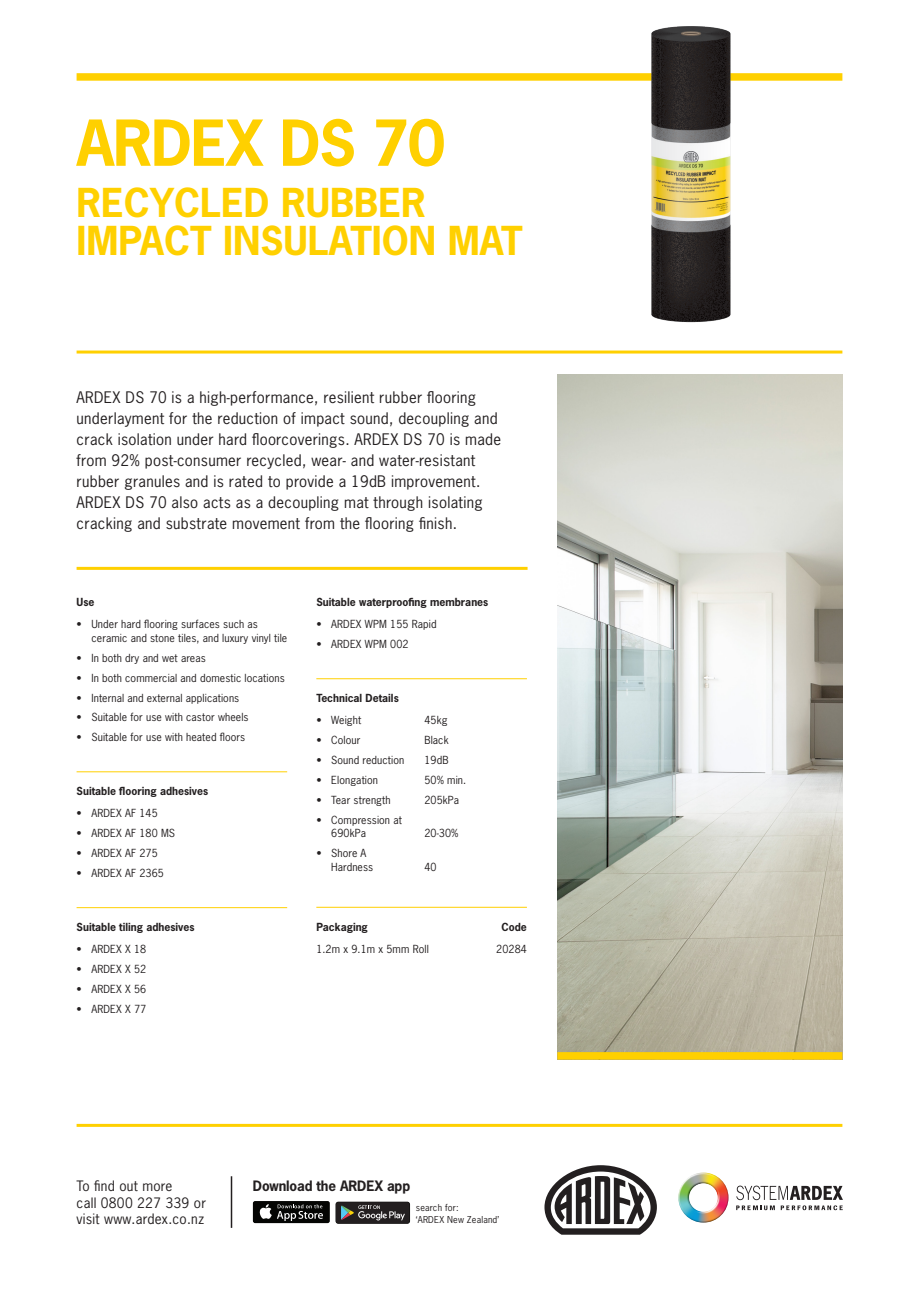
<style>
.page{position:relative;width:919px;height:1289px;background:#fff}
.page>*{position:absolute;margin:0;border:0;box-sizing:border-box;transform-origin:0 0}
.t1{font:700 59.55px "News Gothic Std";letter-spacing:-.02em;color:#ffd000}
.t2{font:700 37.5px/37.5px "News Gothic Std";color:#ffd000}
.Body{font:15px/21px "News Gothic Std";letter-spacing:.02em;color:#231f20}
.t3{font:13.5px/16.5px "News Gothic Std";letter-spacing:.02em;color:#231f20}
.t4{font:700 13.5px "News Gothic Std";letter-spacing:-.01em;color:#231f20}
.Product_code{font:10.5px/13.5px "News Gothic Std";letter-spacing:.01em;color:#231f20}
.Subheading_2{font:700 10.5px "News Gothic Std";color:#231f20}
.t5{font:9px/12px "News Gothic Std";letter-spacing:.02em;color:#231f20}
</style>
<div class="page">
<img style="left:678px;top:1172px;width:50px;height:50px">
<svg style="left:736px;top:1185px;width:106px;height:25px"></svg>
<hr style="left:77px;top:1123px;width:765px;height:3px;background:#ffd000">
<svg style="left:544px;top:1165px;width:112px;height:69px"></svg>
<div style="left:253px;top:1200px;width:77px;height:23px;background:#040503;border-radius:2px"></div>
<svg style="left:259px;top:1204px;width:64px;height:16px"></svg>
<svg style="left:335px;top:1201px;width:75px;height:22px"></svg>
<div style="left:336px;top:1202px;width:73px;height:21px;background:#231f20;border-radius:2px"></div>
<svg style="left:341px;top:1205px;width:64px;height:15px"></svg>
<hr style="left:231px;top:1176px;width:1px;height:51px;background:#231f20">
<img style="left:557px;top:374px;width:285px;height:678px">
<hr style="left:77px;top:350px;width:765px;height:3px;background:#ffd000">
<hr style="left:77px;top:567px;width:450px;height:3px;background:#ffd000">
<div style="left:77px;top:73px;width:765px;height:8px;background:#ffd000"></div>
<div style="left:557px;top:1052px;width:285px;height:7px;background:#ffd000"></div>
<img style="left:607px;top:27px;width:167px;height:295px">
<hr style="left:77px;top:771px;width:210px;height:1px;background:#ffd000">
<hr style="left:77px;top:907px;width:210px;height:1px;background:#ffd000">
<hr style="left:316px;top:678px;width:211px;height:1px;background:#ffd000">
<hr style="left:316px;top:906px;width:211px;height:1px;background:#ffd000">
<p class="t1" style="left:77px;top:104px;width:370px">ARDEX DS 70</p>
<p class="t2" style="left:77px;top:184px;width:447px">RECYCLED RUBBER<br>IMPACT INSULATION MAT</p>
<p class="Body" style="left:77px;top:387px;width:426px">ARDEX DS 70 is a high-performance, resilient rubber flooring underlayment for the reduction of impact sound, decoupling and crack isolation under hard floorcoverings. ARDEX DS 70 is made from 92% post-consumer recycled, wear- and water-resistant rubber granules and is rated to provide a 19dB improvement.<br>ARDEX DS 70 also acts as a decoupling mat through isolating cracking and substrate movement from the flooring finish.</p>
<p class="Subheading_2" style="left:77px;top:595px;width:19px">Use</p>
<p class="Product_code" style="left:91px;top:617px;width:197px;text-indent:-15px">• Under hard flooring surfaces such as ceramic and stone tiles, and luxury vinyl tile</p>
<p class="Product_code" style="left:77px;top:651px;width:131px">• In both dry and wet areas</p>
<p class="Product_code" style="left:77px;top:670px;width:210px">• In both commercial and domestic locations</p>
<p class="Product_code" style="left:77px;top:690px;width:164px">• Internal and external applications</p>
<p class="Product_code" style="left:77px;top:710px;width:173px">• Suitable for use with castor wheels</p>
<p class="Product_code" style="left:77px;top:730px;width:170px">• Suitable for use with heated floors</p>
<p class="Subheading_2" style="left:77px;top:784px;width:133px">Suitable flooring adhesives</p>
<p class="Product_code" style="left:77px;top:806px;width:83px">• ARDEX AF 145</p>
<p class="Product_code" style="left:77px;top:826px;width:100px">• ARDEX AF 180 MS</p>
<p class="Product_code" style="left:77px;top:846px;width:83px">• ARDEX AF 275</p>
<p class="Product_code" style="left:77px;top:866px;width:89px">• ARDEX AF 2365</p>
<p class="Subheading_2" style="left:77px;top:920px;width:119px">Suitable tiling adhesives</p>
<p class="Product_code" style="left:77px;top:942px;width:71px">• ARDEX X 18</p>
<p class="Product_code" style="left:77px;top:962px;width:71px">• ARDEX X 52</p>
<p class="Product_code" style="left:77px;top:982px;width:71px">• ARDEX X 56</p>
<p class="Product_code" style="left:77px;top:1002px;width:71px">• ARDEX X 77</p>
<p class="Subheading_2" style="left:316px;top:595px;width:173px">Suitable waterproofing membranes</p>
<p class="Product_code" style="left:316px;top:617px;width:122px">• ARDEX WPM 155 Rapid</p>
<p class="Product_code" style="left:316px;top:637px;width:94px">• ARDEX WPM 002</p>
<p class="Subheading_2" style="left:316px;top:691px;width:84px">Technical Details</p>
<p class="Product_code" style="left:316px;top:713px;width:46px">• Weight</p>
<p class="Product_code" style="left:424px;top:713px;width:25px">45kg</p>
<p class="Product_code" style="left:316px;top:733px;width:46px">• Colour</p>
<p class="Product_code" style="left:424px;top:733px;width:26px">Black</p>
<p class="Product_code" style="left:316px;top:753px;width:89px">• Sound reduction</p>
<p class="Product_code" style="left:424px;top:753px;width:26px">19dB</p>
<p class="Product_code" style="left:316px;top:773px;width:63px">• Elongation</p>
<p class="Product_code" style="left:424px;top:773px;width:43px">50% min.</p>
<p class="Product_code" style="left:316px;top:793px;width:76px">• Tear strength</p>
<p class="Product_code" style="left:424px;top:793px;width:36px">205kPa</p>
<p class="Product_code" style="left:331px;top:813px;width:72px;text-indent:-15px">• Compression at<br>690kPa</p>
<p class="Product_code" style="left:424px;top:826px;width:36px">20-30%</p>
<p class="Product_code" style="left:331px;top:846px;width:44px;text-indent:-15px">• Shore A<br>Hardness</p>
<p class="Product_code" style="left:424px;top:860px;width:14px">40</p>
<p class="Subheading_2" style="left:316px;top:920px;width:53px">Packaging</p>
<p class="Subheading_2" style="left:501px;top:920px;width:27px">Code</p>
<p class="Product_code" style="left:316px;top:942px;width:114px">1.2m x 9.1m x 5mm Roll</p>
<p class="Product_code" style="left:496px;top:942px;width:32px">20284</p>
<p class="t3" style="left:77px;top:1177px;width:131px">To find out more<br>call 0800 227 339 or visit www.ardex.co.nz</p>
<p class="t4" style="left:253px;top:1177px;width:159px">Download the ARDEX app</p>
<p class="t5" style="left:416px;top:1201px;width:85px">search for:<br>‘ARDEX New Zealand’</p>
</div>
